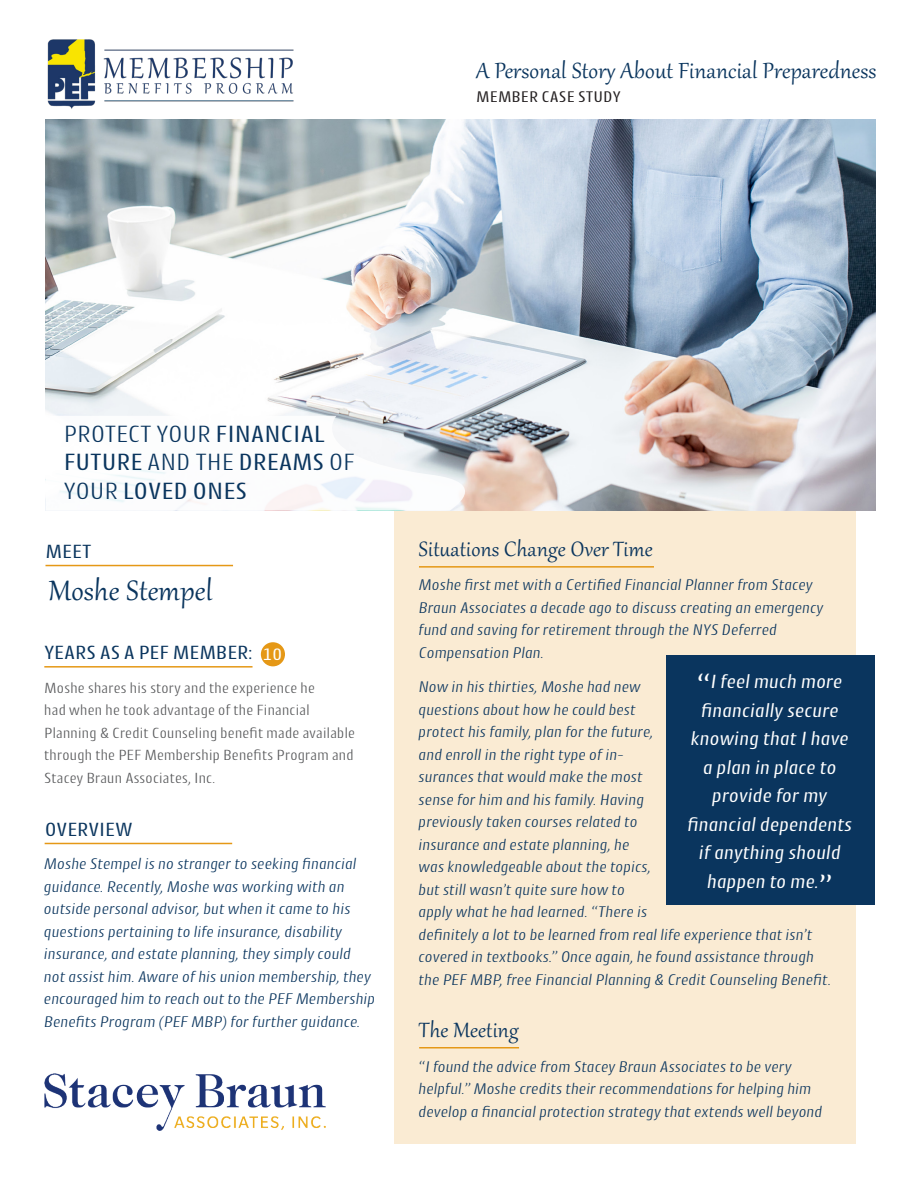
<style>
.page{position:relative;width:918px;height:1188px;background:#fff}
.page>*{position:absolute;margin:0;border:0;box-sizing:border-box;transform-origin:0 0}
.member_name{font:34.5px "Gabriola";letter-spacing:.01em;color:#0a355e}
.Question{font:27px "Gabriola";letter-spacing:.01em;color:#0a355e}
.Header_w_underline{font:25.5px "Gabriola";letter-spacing:.01em;color:#0a355e}
.Header_w_underline-2{font:24px/28.5px "Cantiga";letter-spacing:.01em;color:#0a355e}
.Call_out_quote{font:italic 19.5px/28.5px "Cantiga";letter-spacing:.01em;color:#fff;text-align:center}
.Header_2{font:19.5px "Cantiga";letter-spacing:.01em;color:#0a355e}
.Question-2{font:19.5px "Cantiga";color:#fff}
.Members_story_paragr{font:italic 300 15.75px/22.5px "Cantiga";letter-spacing:.01em;color:#0a355e}
.Question-3{font:15.75px "Cantiga";letter-spacing:.02em;color:#231f20}
.Paragraph_Style_1{font:300 15px/22.5px "Cantiga";letter-spacing:.01em;color:#57585a}
.s1{font-weight:300}
.s2{font-style:normal;font-size:31.5px}
</style>
<div class="page">
<div style="left:394px;top:511px;width:462px;height:633px;background:#faebd3"></div>
<img style="left:44px;top:1073px;width:282px;height:58px">
<img style="left:45px;top:119px;width:831px;height:392px">
<svg style="left:46px;top:416px;width:421px;height:95px"></svg>
<hr style="left:419px;top:566px;width:235px;height:2px;background:#e59816">
<hr style="left:45px;top:843px;width:187px;height:1px;background:#e59816">
<hr style="left:45px;top:565px;width:188px;height:1px;background:#e59816">
<img style="left:47px;top:39px;width:247px;height:70px">
<hr style="left:419px;top:1047px;width:100px;height:1px;background:#e59816">
<div style="left:261px;top:642px;width:24px;height:24px;background:#e59816;border-radius:50%"></div>
<hr style="left:44px;top:666px;width:209px;height:2px;background:#e59816">
<div style="left:666px;top:656px;width:208px;height:249px;background:#0a355e"></div>
<p class="Question" style="left:476px;top:53px;width:402px">A Personal Story About Financial Preparedness</p>
<p class="Question-3" style="left:476px;top:87px;width:146px">MEMBER CASE STUDY</p>
<p class="Header_w_underline-2" style="left:64px;top:419px;width:292px"><span class="s1">PROTECT YOUR</span> FINANCIAL<br>FUTURE <span class="s1">AND THE</span> DREAMS <span class="s1">OF<br>YOUR</span> LOVED ONES</p>
<p class="Header_w_underline" style="left:419px;top:532px;width:235px">Situations Change Over Time</p>
<p class="Members_story_paragr" style="left:419px;top:573px;width:406px">Moshe first met with a Certified Financial Planner from Stacey Braun Associates a decade ago to discuss creating an emergency fund and saving for retirement through the NYS Deferred Compensation Plan.</p>
<p class="Members_story_paragr" style="left:419px;top:675px;width:414px">Now in his thirties, Moshe had new<br>questions about how he could best<br>protect his family, plan for the future,<br>and enroll in the right type of in-<br>surances that would make the most<br>sense for him and his family. Having<br>previously taken courses related to<br>insurance and estate planning, he<br>was knowledgeable about the topics,<br>but still wasn’t quite sure how to<br>apply what he had learned. “There is<br>definitely a lot to be learned from real life experience that isn’t covered in textbooks.” Once again, he found assistance through the PEF MBP, free Financial Planning &amp; Credit Counseling Benefit.</p>
<p class="Header_w_underline" style="left:419px;top:1014px;width:101px">The Meeting</p>
<p class="Members_story_paragr" style="left:419px;top:1055px;width:405px">“I found the advice from Stacey Braun Associates to be very helpful.” Moshe credits their recommendations for helping him develop a financial protection strategy that extends well beyond</p>
<p class="Header_2" style="left:46px;top:539px;width:47px">MEET</p>
<p class="member_name" style="left:49px;top:568px;width:165px">Moshe Stempel</p>
<p class="Header_2" style="left:45px;top:640px;width:210px">YEARS AS A PEF MEMBER:</p>
<p class="Question-2" style="left:263px;top:642px;width:21px">10</p>
<p class="Paragraph_Style_1" style="left:44px;top:676px;width:312px">Moshe shares his story and the experience he<br>had when he took advantage of the Financial Planning &amp; Credit Counseling benefit made available through the PEF Membership Benefits Program and Stacey Braun Associates, Inc.</p>
<p class="Call_out_quote" style="left:688px;top:667px;width:166px"><span class="s2">“</span>I feel much more financially secure knowing that I have a plan in place to provide for my financial dependents if anything should happen to me.<span class="s2">”</span></p>
<p class="Header_2" style="left:45px;top:817px;width:89px">OVERVIEW</p>
<p class="Members_story_paragr" style="left:44px;top:852px;width:333px">Moshe Stempel is no stranger to seeking financial guidance. Recently, Moshe was working with an outside personal advisor, but when it came to his questions pertaining to life insurance, disability insurance, and estate planning, they simply could not assist him. Aware of his union membership, they encouraged him to reach out to the PEF Membership Benefits Program (PEF MBP) for further guidance.</p>
</div>
